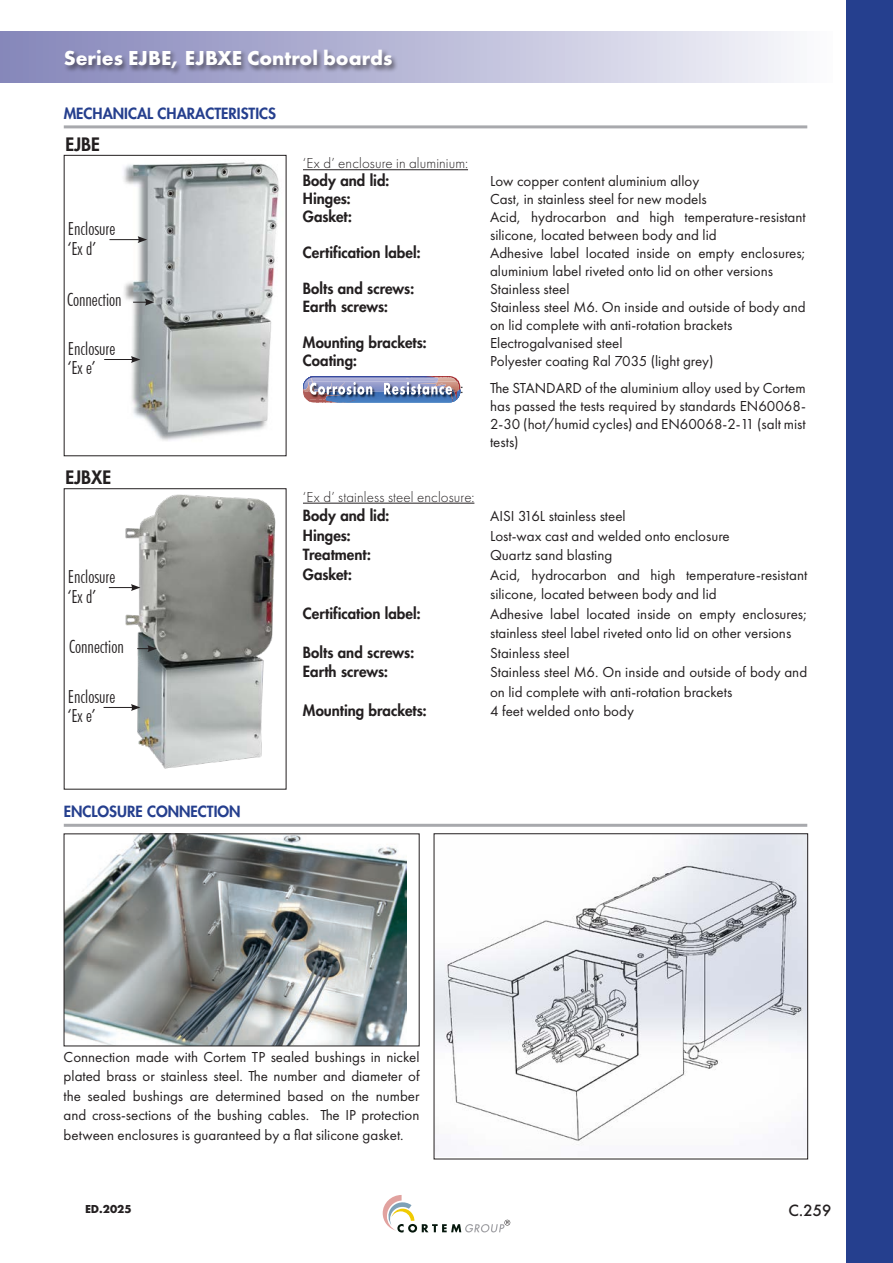
<style>
.page{position:relative;width:893px;height:1263px;background:#fff}
.page>*{position:absolute;margin:0;border:0;box-sizing:border-box;transform-origin:0 0}
.ITA_titolo_pagina{font:700 21px "Futura PT";color:#fff}
.t1{font:300 condensed 18px "Futura BT";color:#231f20}
.t2{font:800 18px "Futura";color:#231f20}
.ITA_testo_10pt{font:15px/19.5px "Futura PT";color:#231f20}
.ITA_testo_10pt-2{font:800 15px "Futura";color:#231f20}
.ITA_testo_10pt-3{font:300 15px "Futura PT";letter-spacing:.005em;color:#231f20}
.ITA_testo_10pt_heavy{font:800 15px "Futura";color:#253f8e}
.t3{font:500 15px "Futura";color:#231f20}
.t4{font:700 12px "Futura PT";color:#231f20}
</style>
<div class="page">
<img style="left:109px;top:155px;width:178px;height:294px">
<svg style="left:68px;top:488px;width:219px;height:302px"></svg>
<img style="left:66px;top:835px;width:340px;height:209px">
<img style="left:436px;top:835px;width:370px;height:316px">
<div style="left:434px;top:833px;width:374px;height:326px;border:1px solid #231f20"></div>
<img style="left:68px;top:490px;width:216px;height:297px">
<svg style="left:383px;top:1195px;width:127px;height:37px"></svg>
<div style="left:846px;top:0;width:47px;height:1263px;background:#253f8e"></div>
<div style="left:0;top:31px;width:833px;height:51px;background:linear-gradient(to right,#8282b8,#f7f7fb)"></div>
<div style="left:64px;top:48px;width:335px;height:28px;background:#231f20;opacity:.6"></div>
<hr style="left:303px;top:169px;width:165px;height:1px;background:#231f20">
<hr style="left:303px;top:402px;width:157px;height:1px;background:#4881c3">
<hr style="left:303px;top:401px;width:157px;height:1px;background:#477fc1">
<hr style="left:303px;top:400px;width:157px;height:1px;background:#467cc0">
<hr style="left:303px;top:399px;width:157px;height:1px;background:#477abe">
<hr style="left:303px;top:398px;width:157px;height:1px;background:#4678bd">
<hr style="left:303px;top:397px;width:157px;height:1px;background:#4576bc">
<hr style="left:303px;top:396px;width:157px;height:1px;background:#4274ba">
<hr style="left:303px;top:395px;width:157px;height:1px;background:#3e71b8">
<hr style="left:303px;top:394px;width:157px;height:1px;background:#3b70b7">
<hr style="left:303px;top:393px;width:157px;height:1px;background:#406eb6">
<hr style="left:303px;top:392px;width:157px;height:1px;background:#416bb4">
<hr style="left:303px;top:391px;width:157px;height:1px;background:#3f6ab3">
<hr style="left:303px;top:390px;width:157px;height:1px;background:#3d68b2">
<hr style="left:303px;top:389px;width:157px;height:1px;background:#3c65b0">
<hr style="left:303px;top:388px;width:157px;height:1px;background:#3d63af">
<hr style="left:303px;top:387px;width:157px;height:1px;background:#3d61ad">
<hr style="left:303px;top:386px;width:157px;height:1px;background:#3c5fac">
<hr style="left:303px;top:385px;width:157px;height:1px;background:#395daa">
<hr style="left:303px;top:384px;width:157px;height:1px;background:#3a5ba9">
<hr style="left:303px;top:383px;width:157px;height:1px;background:#3a59a7">
<hr style="left:303px;top:382px;width:157px;height:1px;background:#3a57a5">
<hr style="left:303px;top:381px;width:157px;height:1px;background:#3a54a4">
<hr style="left:303px;top:380px;width:157px;height:1px;background:#3b52a3">
<hr style="left:303px;top:379px;width:157px;height:1px;background:#3850a2">
<hr style="left:303px;top:378px;width:157px;height:1px;background:#374da1">
<hr style="left:303px;top:377px;width:157px;height:1px;background:#384b9f">
<hr style="left:303px;top:376px;width:157px;height:1px;background:#394a9f">
<img style="left:304px;top:377px;width:80px;height:14px">
<img style="left:309px;top:391px;width:147px;height:8px">
<img style="left:309px;top:381px;width:75px;height:10px">
<svg style="left:310px;top:382px;width:62px;height:13px"></svg>
<svg style="left:384px;top:376px;width:77px;height:19px"></svg>
<hr style="left:303px;top:503px;width:171px;height:1px;background:#231f20">
<hr style="left:64px;top:125px;width:743px;height:3px;background:#a8a9ad">
<hr style="left:64px;top:824px;width:743px;height:3px;background:#a8a9ad">
<hr style="left:109px;top:239px;width:31px;height:1px;background:#231f20">
<svg style="left:138px;top:236px;width:9px;height:7px"></svg>
<svg style="left:133px;top:299px;width:21px;height:7px"></svg>
<svg style="left:137px;top:645px;width:20px;height:7px"></svg>
<svg style="left:109px;top:584px;width:31px;height:7px"></svg>
<svg style="left:104px;top:356px;width:36px;height:7px"></svg>
<svg style="left:104px;top:704px;width:36px;height:7px"></svg>
<p class="ITA_titolo_pagina" style="left:64px;top:45px;width:330px">Series EJBE, EJBXE Control boards</p>
<p class="ITA_testo_10pt_heavy" style="left:64px;top:103px;width:214px">MECHANICAL CHARACTERISTICS</p>
<p class="t2" style="left:65px;top:133px;width:36px">EJBE</p>
<p class="t1" style="left:68px;top:218px;width:49px">Enclosure</p>
<p class="t1" style="left:68px;top:237px;width:29px">‘Ex d’</p>
<p class="t1" style="left:67px;top:289px;width:56px">Connection</p>
<p class="t1" style="left:68px;top:337px;width:49px">Enclosure</p>
<p class="t1" style="left:68px;top:357px;width:29px">‘Ex e’</p>
<p class="t2" style="left:65px;top:466px;width:47px">EJBXE</p>
<p class="t1" style="left:68px;top:566px;width:49px">Enclosure</p>
<p class="t1" style="left:68px;top:585px;width:29px">‘Ex d’</p>
<p class="t1" style="left:69px;top:635px;width:56px">Connection</p>
<p class="t1" style="left:68px;top:685px;width:49px">Enclosure</p>
<p class="t1" style="left:68px;top:705px;width:29px">‘Ex e’</p>
<p class="ITA_testo_10pt_heavy" style="left:64px;top:802px;width:178px">ENCLOSURE CONNECTION</p>
<p class="ITA_testo_10pt-3" style="left:303px;top:155px;width:167px">‘Ex d’ enclosure in aluminium:</p>
<p class="ITA_testo_10pt-2" style="left:303px;top:171px;width:88px">Body and lid:</p>
<p class="ITA_testo_10pt" style="left:490px;top:171px;width:211px">Low copper content aluminium alloy</p>
<p class="ITA_testo_10pt-2" style="left:303px;top:189px;width:49px">Hinges:</p>
<p class="ITA_testo_10pt" style="left:490px;top:189px;width:218px">Cast, in stainless steel for new models</p>
<p class="ITA_testo_10pt-2" style="left:303px;top:207px;width:51px">Gasket:</p>
<p class="ITA_testo_10pt" style="left:490px;top:208px;width:317px;line-height:18px">Acid, hydrocarbon and high temperature-resistant silicone, located between body and lid</p>
<p class="ITA_testo_10pt-2" style="left:303px;top:243px;width:119px">Certification label:</p>
<p class="ITA_testo_10pt" style="left:490px;top:244px;width:317px;line-height:18px">Adhesive label located inside on empty enclosures; aluminium label riveted onto lid on other versions</p>
<p class="ITA_testo_10pt-2" style="left:303px;top:279px;width:113px">Bolts and screws:</p>
<p class="ITA_testo_10pt" style="left:490px;top:279px;width:81px">Stainless steel</p>
<p class="ITA_testo_10pt-2" style="left:303px;top:297px;width:87px">Earth screws:</p>
<p class="ITA_testo_10pt" style="left:490px;top:298px;width:317px;line-height:18px">Stainless steel M6. On inside and outside of body and on lid complete with anti-rotation brackets</p>
<p class="ITA_testo_10pt-2" style="left:303px;top:333px;width:125px">Mounting brackets:</p>
<p class="ITA_testo_10pt" style="left:490px;top:333px;width:134px">Electrogalvanised steel</p>
<p class="ITA_testo_10pt-2" style="left:303px;top:351px;width:56px">Coating:</p>
<p class="ITA_testo_10pt" style="left:490px;top:351px;width:225px">Polyester coating Ral 7035 (light grey)</p>
<p class="ITA_testo_10pt" style="left:460px;top:378px;width:5px">:</p>
<p class="ITA_testo_10pt" style="left:490px;top:378px;width:317px;line-height:18px;text-align:justify">The STANDARD of the aluminium alloy used by Cortem has passed the tests required by standards EN60068- 2-30 (hot/humid cycles) and EN60068-2-11 (salt mist tests)</p>
<p class="ITA_testo_10pt-3" style="left:303px;top:488px;width:173px">‘Ex d’ stainless steel enclosure:</p>
<p class="ITA_testo_10pt-2" style="left:303px;top:506px;width:88px">Body and lid:</p>
<p class="ITA_testo_10pt" style="left:490px;top:506px;width:137px">AISI 316L stainless steel</p>
<p class="ITA_testo_10pt-2" style="left:303px;top:525px;width:49px">Hinges:</p>
<p class="ITA_testo_10pt" style="left:490px;top:526px;width:241px">Lost-wax cast and welded onto enclosure</p>
<p class="ITA_testo_10pt-2" style="left:303px;top:545px;width:70px">Treatment:</p>
<p class="ITA_testo_10pt" style="left:490px;top:545px;width:124px">Quartz sand blasting</p>
<p class="ITA_testo_10pt-2" style="left:303px;top:564px;width:51px">Gasket:</p>
<p class="ITA_testo_10pt" style="left:490px;top:565px;width:319px">Acid, hydrocarbon and high temperature-resistant silicone, located between body and lid</p>
<p class="ITA_testo_10pt-2" style="left:303px;top:603px;width:119px">Certification label:</p>
<p class="ITA_testo_10pt" style="left:490px;top:604px;width:319px">Adhesive label located inside on empty enclosures; stainless steel label riveted onto lid on other versions</p>
<p class="ITA_testo_10pt-2" style="left:303px;top:642px;width:113px">Bolts and screws:</p>
<p class="ITA_testo_10pt" style="left:490px;top:643px;width:81px">Stainless steel</p>
<p class="ITA_testo_10pt-2" style="left:303px;top:662px;width:87px">Earth screws:</p>
<p class="ITA_testo_10pt" style="left:490px;top:662px;width:319px">Stainless steel M6. On inside and outside of body and on lid complete with anti-rotation brackets</p>
<p class="ITA_testo_10pt-2" style="left:303px;top:701px;width:125px">Mounting brackets:</p>
<p class="ITA_testo_10pt" style="left:490px;top:701px;width:145px">4 feet welded onto body</p>
<p class="ITA_testo_10pt" style="left:64px;top:1047px;width:357px;text-align:justify">Connection made with Cortem TP sealed bushings in nickel plated brass or stainless steel. The number and diameter of the sealed bushings are determined based on the number and cross-sections of the bushing cables. The IP protection between enclosures is guaranteed by a flat silicone gasket.</p>
<p class="t4" style="left:85px;top:1201px;width:48px">ED.2025</p>
<p class="t3" style="left:788px;top:1200px;width:44px">C.259</p>
</div>
